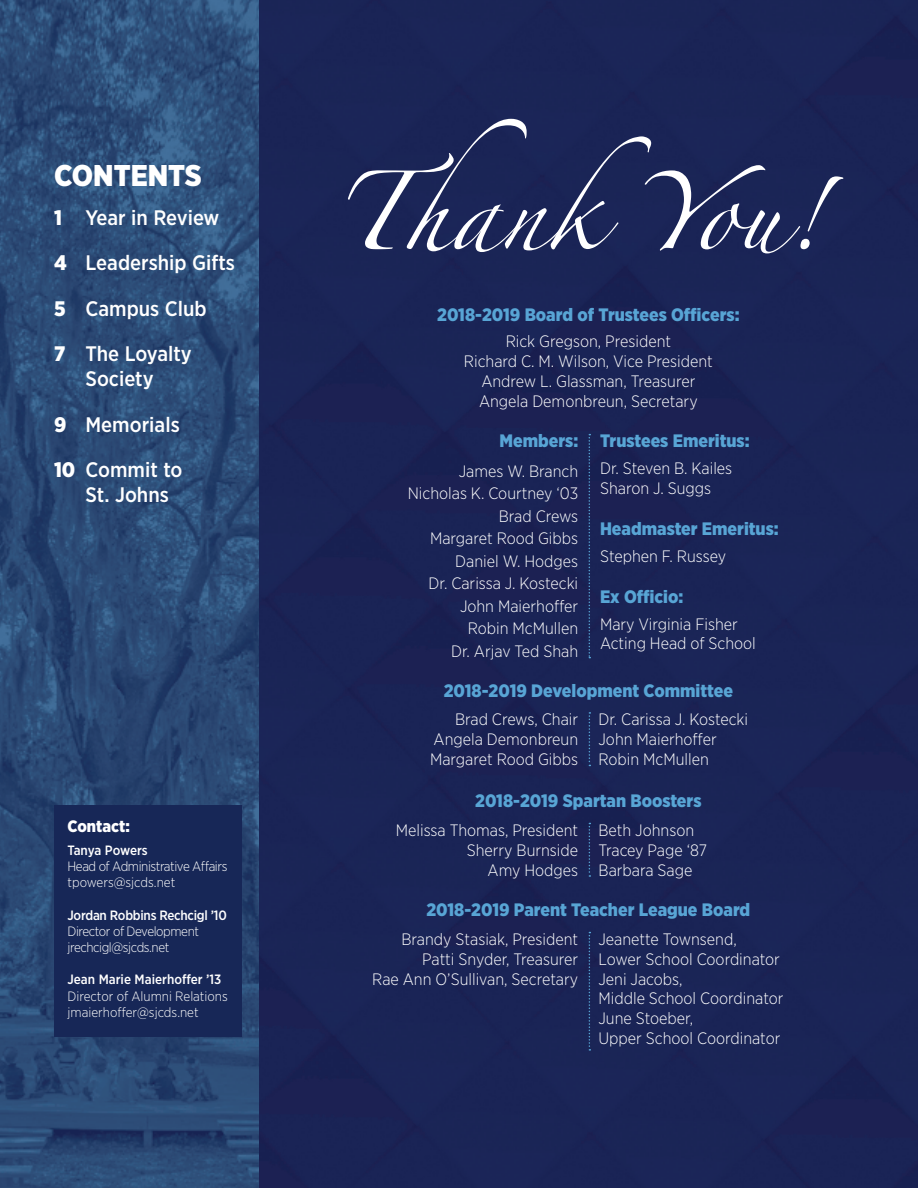
<style>
.page{position:relative;width:918px;height:1188px;background:#fff}
.page>*{position:absolute;margin:0;border:0;box-sizing:border-box;transform-origin:0 0}
.Headline{font:70.5px "Zapfino";color:#fff}
.Alumni_Notes_Year{font:900 30px "Gotham Narrow";color:#fff}
.Alumni_Notes{font:500 21px/25.2px "Gotham Narrow";color:#fff;text-align:center}
.Alumni_Notes_Year-2{font:900 18px "Gotham Narrow";color:#58a5d5}
.Alumni_Notes-2{font:300 16.5px/19.8px "Gotham Narrow";color:#fff}
.Body_Text{font:300 16.5px "Gotham Narrow";color:#fff}
.Alumni_Notes_Year-3{font:900 16.5px "Gotham Narrow";color:#fff}
.Alumni_Notes-3{font:300 13.5px "Gotham Narrow";letter-spacing:-.03em;color:#fff}
.Alumni_Notes-4{font:300 13.5px "Gotham Narrow";color:#fff}
.Alumni_Notes-5{font:500 13.5px "Gotham Narrow";letter-spacing:-.02em;color:#fff}
.Alumni_Notes-6{font:500 13.5px "Gotham Narrow";color:#fff}
.s1{font-weight:900}
</style>
<div class="page">
<img style="left:0;top:0;width:259px;height:1188px">
<div style="left:54px;top:805px;width:187px;height:232px;background:#172757"></div>
<div style="left:259px;top:0;width:659px;height:1188px;background:#1a2456"></div>
<svg style="left:589px;top:434px;width:1px;height:224px"></svg>
<svg style="left:589px;top:712px;width:1px;height:54px"></svg>
<svg style="left:589px;top:823px;width:1px;height:54px"></svg>
<svg style="left:589px;top:932px;width:1px;height:119px"></svg>
<p class="Alumni_Notes_Year" style="left:54px;top:156px;width:149px">CONTENTS</p>
<p class="Alumni_Notes" style="left:54px;top:204px;width:167px"><span class="s1">1</span> Year in Review</p>
<p class="Alumni_Notes" style="left:54px;top:250px;width:183px"><span class="s1">4</span> Leadership Gifts</p>
<p class="Alumni_Notes" style="left:54px;top:295px;width:154px"><span class="s1">5</span> Campus Club</p>
<p class="Alumni_Notes" style="left:54px;top:341px;width:139px"><span class="s1">7</span> The Loyalty<br>Society</p>
<p class="Alumni_Notes" style="left:54px;top:411px;width:127px"><span class="s1">9</span> Memorials</p>
<p class="Alumni_Notes" style="left:86px;top:457px;width:98px;text-align:left;text-indent:-32px"><span class="s1">10</span> Commit to<br>St. Johns</p>
<p class="Alumni_Notes_Year-3" style="left:68px;top:815px;width:64px">Contact:</p>
<p class="Alumni_Notes-5" style="left:68px;top:841px;width:82px">Tanya Powers</p>
<p class="Alumni_Notes-3" style="left:68px;top:858px;width:161px">Head of Administrative Affairs</p>
<p class="Alumni_Notes-4" style="left:68px;top:874px;width:109px">tpowers@sjcds.net</p>
<p class="Alumni_Notes-5" style="left:68px;top:906px;width:161px">Jordan Robbins Rechcigl ’10</p>
<p class="Alumni_Notes-3" style="left:68px;top:923px;width:133px">Director of Development</p>
<p class="Alumni_Notes-3" style="left:68px;top:939px;width:103px">jrechcigl@sjcds.net</p>
<p class="Alumni_Notes-6" style="left:68px;top:971px;width:156px">Jean Marie Maierhoffer ’13</p>
<p class="Alumni_Notes-4" style="left:68px;top:988px;width:162px">Director of Alumni Relations</p>
<p class="Alumni_Notes-4" style="left:68px;top:1004px;width:133px">jmaierhoffer@sjcds.net</p>
<p class="Headline" style="left:333px;top:183px;width:490px">ThankYou!</p>
<p class="Alumni_Notes_Year-2" style="left:437px;top:302px;width:304px">2018-2019 Board of Trustees Officers:</p>
<p class="Alumni_Notes-2" style="left:506px;top:331px;width:167px">Rick Gregson, President</p>
<p class="Alumni_Notes-2" style="left:464px;top:351px;width:250px">Richard C. M. Wilson, Vice President</p>
<p class="Alumni_Notes-2" style="left:481px;top:371px;width:216px">Andrew L. Glassman, Treasurer</p>
<p class="Alumni_Notes-2" style="left:479px;top:391px;width:220px">Angela Demonbreun, Secretary</p>
<p class="Alumni_Notes_Year-2" style="left:499px;top:429px;width:80px">Members:</p>
<p class="Body_Text" style="left:459px;top:461px;width:121px">James W. Branch</p>
<p class="Body_Text" style="left:408px;top:483px;width:172px">Nicholas K. Courtney ‘03</p>
<p class="Body_Text" style="left:499px;top:506px;width:81px">Brad Crews</p>
<p class="Body_Text" style="left:430px;top:528px;width:150px">Margaret Rood Gibbs</p>
<p class="Body_Text" style="left:455px;top:551px;width:124px">Daniel W. Hodges</p>
<p class="Body_Text" style="left:429px;top:573px;width:151px">Dr. Carissa J. Kostecki</p>
<p class="Body_Text" style="left:460px;top:596px;width:120px">John Maierhoffer</p>
<p class="Body_Text" style="left:468px;top:618px;width:112px">Robin McMullen</p>
<p class="Body_Text" style="left:451px;top:641px;width:129px">Dr. Arjav Ted Shah</p>
<p class="Alumni_Notes_Year-2" style="left:600px;top:429px;width:151px">Trustees Emeritus:</p>
<p class="Alumni_Notes-2" style="left:600px;top:458px;width:134px">Dr. Steven B. Kailes</p>
<p class="Alumni_Notes-2" style="left:600px;top:478px;width:113px">Sharon J. Suggs</p>
<p class="Alumni_Notes_Year-2" style="left:600px;top:517px;width:180px">Headmaster Emeritus:</p>
<p class="Alumni_Notes-2" style="left:600px;top:546px;width:128px">Stephen F. Russey</p>
<p class="Alumni_Notes_Year-2" style="left:600px;top:585px;width:85px">Ex Officio:</p>
<p class="Alumni_Notes-2" style="left:600px;top:614px;width:139px">Mary Virginia Fisher</p>
<p class="Alumni_Notes-2" style="left:600px;top:633px;width:157px">Acting Head of School</p>
<p class="Alumni_Notes_Year-2" style="left:444px;top:678px;width:291px">2018-2019 Development Committee</p>
<p class="Alumni_Notes-2" style="left:455px;top:709px;width:125px">Brad Crews, Chair</p>
<p class="Alumni_Notes-2" style="left:434px;top:729px;width:146px">Angela Demonbreun</p>
<p class="Alumni_Notes-2" style="left:430px;top:749px;width:150px">Margaret Rood Gibbs</p>
<p class="Alumni_Notes-2" style="left:598px;top:709px;width:151px">Dr. Carissa J. Kostecki</p>
<p class="Alumni_Notes-2" style="left:598px;top:729px;width:120px">John Maierhoffer</p>
<p class="Alumni_Notes-2" style="left:598px;top:749px;width:112px">Robin McMullen</p>
<p class="Alumni_Notes_Year-2" style="left:475px;top:789px;width:228px">2018-2019 Spartan Boosters</p>
<p class="Alumni_Notes-2" style="left:396px;top:820px;width:184px">Melissa Thomas, President</p>
<p class="Alumni_Notes-2" style="left:467px;top:840px;width:113px">Sherry Burnside</p>
<p class="Alumni_Notes-2" style="left:488px;top:859px;width:92px">Amy Hodges</p>
<p class="Alumni_Notes-2" style="left:598px;top:820px;width:97px">Beth Johnson</p>
<p class="Alumni_Notes-2" style="left:598px;top:840px;width:110px">Tracey Page ‘87</p>
<p class="Alumni_Notes-2" style="left:598px;top:859px;width:95px">Barbara Sage</p>
<p class="Alumni_Notes_Year-2" style="left:426px;top:898px;width:325px">2018-2019 Parent Teacher League Board</p>
<p class="Alumni_Notes-2" style="left:401px;top:929px;width:178px">Brandy Stasiak, President</p>
<p class="Alumni_Notes-2" style="left:422px;top:949px;width:158px">Patti Snyder, Treasurer</p>
<p class="Alumni_Notes-2" style="left:372px;top:969px;width:208px">Rae Ann O’Sullivan, Secretary</p>
<p class="Alumni_Notes-2" style="left:598px;top:929px;width:183px">Jeanette Townsend,<br>Lower School Coordinator</p>
<p class="Alumni_Notes-2" style="left:598px;top:969px;width:187px">Jeni Jacobs,<br>Middle School Coordinator</p>
<p class="Alumni_Notes-2" style="left:598px;top:1008px;width:183px">June Stoeber,<br>Upper School Coordinator</p>
</div>
